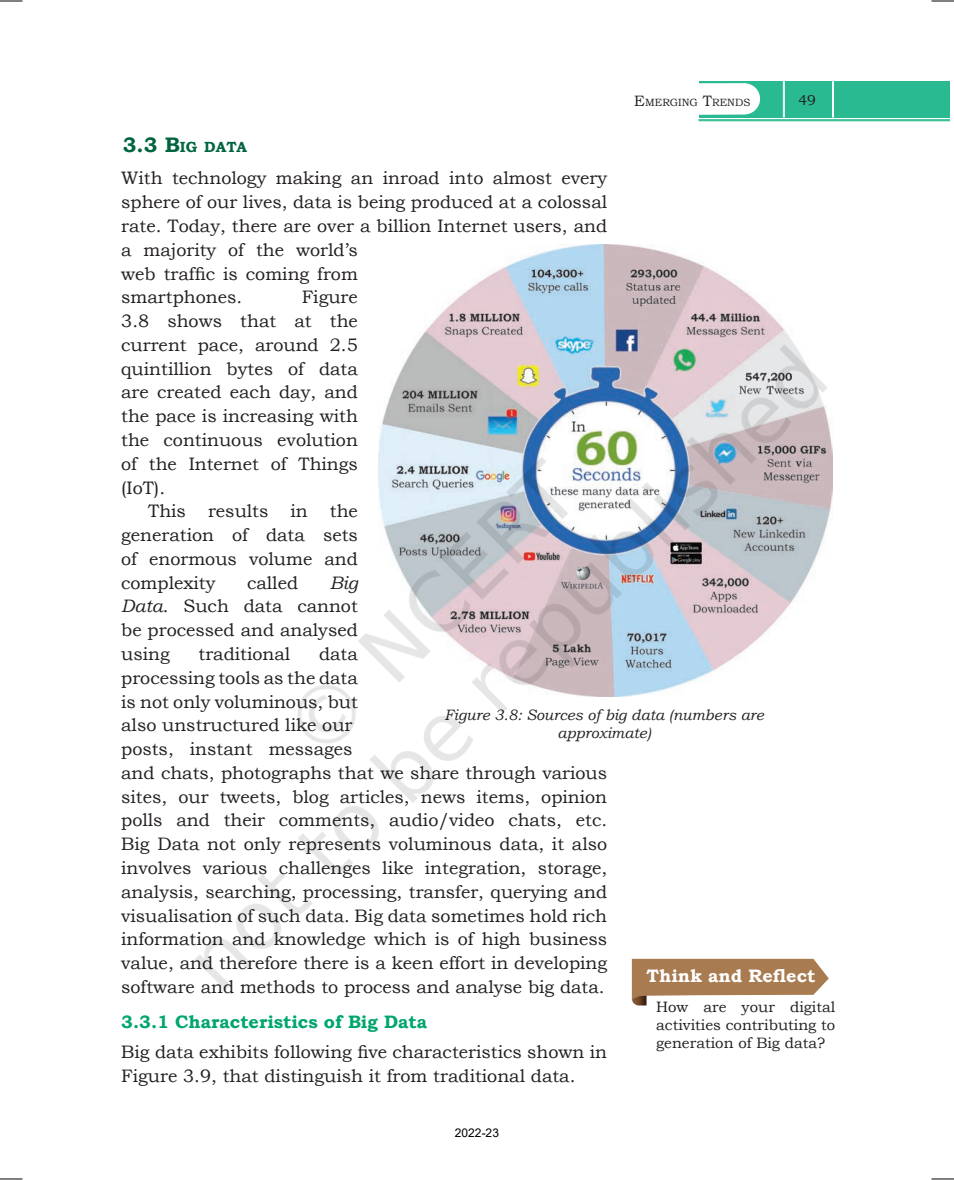
<style>
.page{position:relative;width:954px;height:1180px;background:#fff}
.page>*{position:absolute;margin:0;border:0;box-sizing:border-box;transform-origin:0 0}
.t1{font:18px/23.7px "Bookman Old Style";color:#231f20}
.t2{font:700 18px "Bookman Old Style";color:#00a66c}
.t3{font:700 18px "Bookman Old Style";color:#fff}
.t4{font:15px/18px "Bookman Old Style";color:#231f20;text-align:justify}
.t5{font:italic 15px/18px "Bookman Old Style";color:#231f20;text-align:center}
.t6{font:700 14.7px "Bookman Old Style";color:#00653e}
.t7{font:14.25px "Bookman Old Style";color:#231f20}
.t8{font:12px "Arial";color:#000}
.t9{font:10.5px "Bookman Old Style";color:#231f20}
.s1{font-size:15px}
.s2{font-size:21px}
.s3{font-style:italic}
</style>
<div class="page">
<img style="left:0;top:0;width:954px;height:1179px">
<img style="left:82px;top:262px;width:764px;height:764px">
<p class="t9" style="left:634px;top:95px;width:118px"><span class="s1">E</span>MERGING <span class="s1">T</span>RENDS</p>
<p class="t7" style="left:798px;top:91px;width:19px">49</p>
<p class="t6" style="left:123px;top:136px;width:126px"><span class="s2">3.3 B</span>IG DATA</p>
<p class="t1" style="left:121px;top:166px;width:487px">With technology making an inroad into almost every sphere of our lives, data is being produced at a colossal rate. Today, there are over a billion Internet users, and a majority of the world’s<br>web traffic is coming from<br>smartphones.</p>
<p class="t1" style="left:121px;top:285px;width:238px;text-align:justify;text-indent:181px">Figure 3.8 shows that at the current pace, around 2.5 quintillion bytes of data are created each day, and the pace is increasing with the continuous evolution of the Internet of Things (IoT).</p>
<p class="t1" style="left:121px;top:499px;width:238px;text-align:justify;text-indent:27px">This results in the generation of data sets of enormous volume and complexity</p>
<p class="t1" style="left:121px;top:570px;width:238px;text-align:justify;text-indent:209px"><span class="s3">Big Data</span>. Such data cannot be processed and analysed using</p>
<p class="t1" style="left:247px;top:570px;width:53px">called</p>
<p class="t1" style="left:121px;top:642px;width:488px;text-indent:198px">data<br>processing tools as the data<br>is not only voluminous, but<br>also unstructured like our<br>posts, instant messages<br>and chats, photographs that we share through various sites, our tweets, blog articles, news items, opinion polls and their comments, audio/video chats, etc.<br>Big Data not only represents voluminous data, it also involves various challenges like integration, storage, analysis, searching, processing, transfer, querying and visualisation of such data. Big data sometimes hold rich information and knowledge which is of high business value, and therefore there is a keen effort in developing software and methods to process and analyse big data.</p>
<p class="t2" style="left:121px;top:1008px;width:308px">3.3.1 Characteristics of Big Data</p>
<p class="t1" style="left:121px;top:1040px;width:487px">Big data exhibits following five characteristics shown in<br>Figure 3.9, that distinguish it from traditional data.</p>
<p class="t1" style="left:199px;top:642px;width:93px">traditional</p>
<p class="t5" style="left:445px;top:705px;width:321px">Figure 3.8: Sources of big data (numbers are approximate)</p>
<p class="t3" style="left:647px;top:962px;width:170px">Think and Reflect</p>
<p class="t4" style="left:656px;top:997px;width:181px">How are your digital activities contributing to generation of Big data?</p>
<p class="t8" style="left:455px;top:1123px;width:46px">2022-23</p>
</div>
